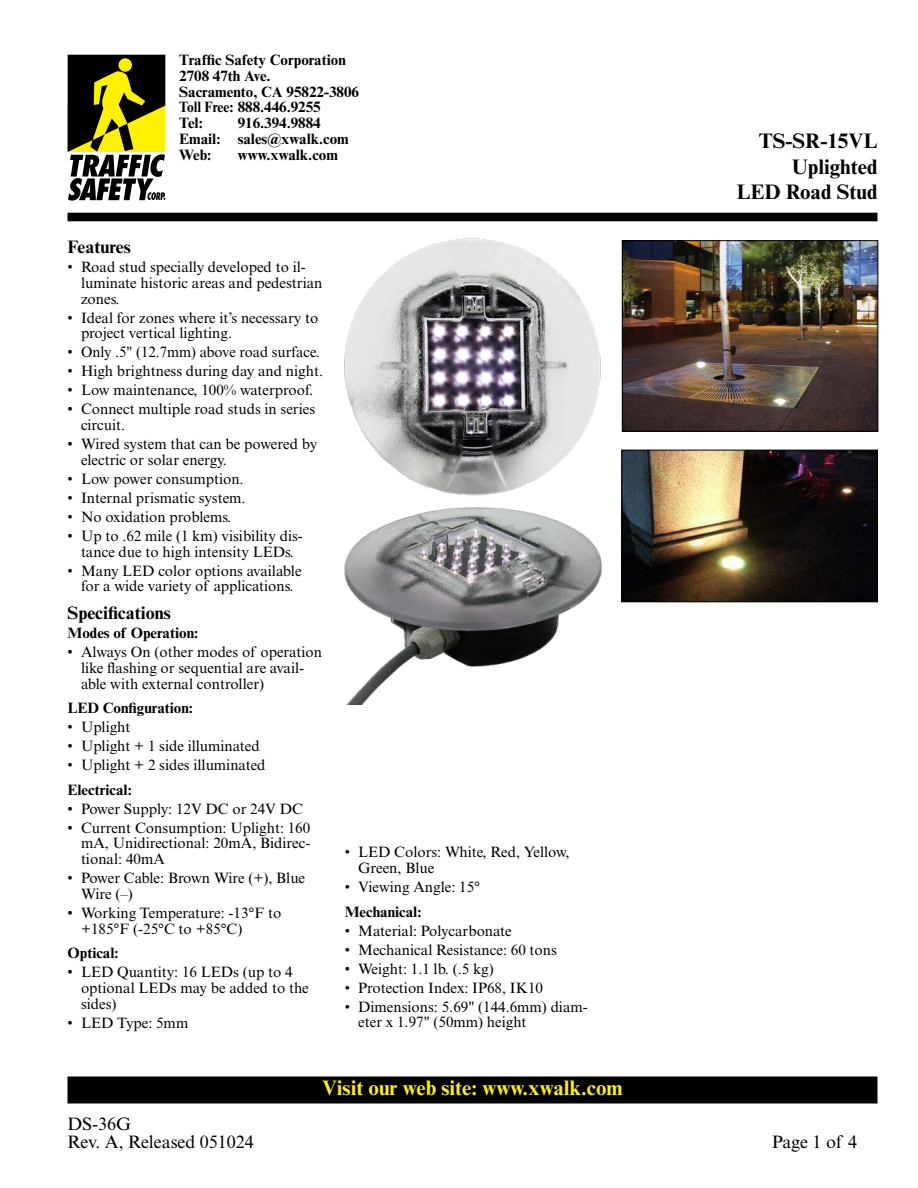
<style>
.page{position:relative;width:918px;height:1188px;background:#fff}
.page>*{position:absolute;margin:0;border:0;box-sizing:border-box;transform-origin:0 0}
.t1{font:700 21px/25.5px "Times New Roman MT Std";color:#000;text-align:right}
.t2{font:700 21px "Times New Roman MT Std";color:#fff200}
.t3{font:18px/18px "Times New Roman MT Std";color:#000}
.t4{font:700 18px "Times New Roman MT Std";color:#000}
.t5{font:15px/15.8px "Times New Roman MT Std";color:#000}
.t6{font:700 15px/15.9px "Times New Roman MT Std";color:#000}
</style>
<div class="page">
<div style="left:68px;top:1077px;width:809px;height:26px;background:#000"></div>
<div style="left:68px;top:1076px;width:810px;height:27px;border:2px solid #000"></div>
<div style="left:68px;top:213px;width:810px;height:8px;background:#000"></div>
<svg style="left:68px;top:55px;width:97px;height:146px;background:#686527"></svg>
<img style="left:344px;top:520px;width:291px;height:184px">
<img style="left:306px;top:221px;width:337px;height:299px">
<img style="left:624px;top:452px;width:252px;height:148px">
<div style="left:622px;top:450px;width:256px;height:152px;border:1px solid #000"></div>
<img style="left:624px;top:242px;width:252px;height:188px">
<div style="left:622px;top:240px;width:256px;height:192px;border:1px solid #000"></div>
<p class="t6" style="left:179px;top:51px;width:181px">Traffic Safety Corporation<br>2708 47th Ave.<br>Sacramento, CA 95822-3806<br>Toll Free: 888.446.9255<br>Tel:</p>
<p class="t6" style="left:179px;top:115px;width:171px;text-indent:58px">916.394.9884<br>Email: sales@xwalk.com<br>Web:</p>
<p class="t6" style="left:238px;top:147px;width:102px">www.xwalk.com</p>
<p class="t4" style="left:68px;top:236px;width:65px">Features</p>
<p class="t5" style="left:81px;top:259px;width:243px;text-indent:-14px">• Road stud specially developed to il&shy;luminate historic areas and pedestrian zones.</p>
<p class="t5" style="left:81px;top:310px;width:239px;text-indent:-14px">• Ideal for zones where it’s necessary to project vertical lighting.</p>
<p class="t5" style="left:68px;top:344px;width:254px">• Only .5" (12.7mm) above road surface.</p>
<p class="t5" style="left:68px;top:363px;width:257px">• High brightness during day and night.</p>
<p class="t5" style="left:68px;top:382px;width:247px">• Low maintenance, 100% waterproof.</p>
<p class="t5" style="left:81px;top:401px;width:236px;text-indent:-14px">• Connect multiple road studs in series circuit.</p>
<p class="t5" style="left:81px;top:436px;width:238px;text-indent:-14px">• Wired system that can be powered by electric or solar energy.</p>
<p class="t5" style="left:68px;top:471px;width:178px">• Low power consumption.</p>
<p class="t5" style="left:68px;top:490px;width:180px">• Internal prismatic system.</p>
<p class="t5" style="left:68px;top:509px;width:165px">• No oxidation problems.</p>
<p class="t5" style="left:68px;top:528px;width:237px;text-align:center">• Up to .62 mile (1 km) visibility dis&shy;tance due to high intensity LEDs.</p>
<p class="t5" style="left:68px;top:563px;width:236px;text-align:center">• Many LED color options available for a wide variety of applications.</p>
<p class="t4" style="left:68px;top:602px;width:105px">Specifications</p>
<p class="t6" style="left:68px;top:625px;width:132px">Modes of Operation:</p>
<p class="t5" style="left:81px;top:645px;width:242px;text-indent:-14px">• Always On (other modes of operation like flashing or sequential are avail&shy;able with external controller)</p>
<p class="t6" style="left:68px;top:700px;width:127px">LED Configuration:</p>
<p class="t5" style="left:68px;top:719px;width:65px">• Uplight</p>
<p class="t5" style="left:68px;top:738px;width:194px">• Uplight + 1 side illuminated</p>
<p class="t5" style="left:68px;top:757px;width:200px">• Uplight + 2 sides illuminated</p>
<p class="t6" style="left:68px;top:781px;width:66px">Electrical:</p>
<p class="t5" style="left:68px;top:801px;width:237px">• Power Supply: 12V DC or 24V DC</p>
<p class="t5" style="left:81px;top:820px;width:231px;text-align:justify;text-indent:-14px">• Current Consumption: Uplight: 160 mA, Unidirectional: 20mA, Bidirec&shy;tional: 40mA</p>
<p class="t5" style="left:81px;top:870px;width:226px;text-indent:-14px">• Power Cable: Brown Wire (+), Blue<br>Wire (–)</p>
<p class="t5" style="left:81px;top:905px;width:202px;text-indent:-14px">• Working Temperature: -13°F to +185°F (-25°C to +85°C)</p>
<p class="t6" style="left:68px;top:945px;width:53px">Optical:</p>
<p class="t5" style="left:81px;top:964px;width:229px;text-indent:-14px">• LED Quantity: 16 LEDs (up to 4 optional LEDs may be added to the sides)</p>
<p class="t5" style="left:68px;top:1015px;width:122px">• LED Type: 5mm</p>
<p class="t5" style="left:358px;top:845px;width:213px;text-indent:-14px">• LED Colors: White, Red, Yellow,<br>Green, Blue</p>
<p class="t5" style="left:345px;top:879px;width:137px">• Viewing Angle: 15°</p>
<p class="t6" style="left:345px;top:903px;width:78px">Mechanical:</p>
<p class="t5" style="left:345px;top:923px;width:169px">• Material: Polycarbonate</p>
<p class="t5" style="left:345px;top:942px;width:214px">• Mechanical Resistance: 60 tons</p>
<p class="t5" style="left:345px;top:961px;width:151px">• Weight: 1.1 lb. (.5 kg)</p>
<p class="t5" style="left:345px;top:980px;width:200px">• Protection Index: IP68, IK10</p>
<p class="t5" style="left:358px;top:999px;width:231px;text-indent:-14px">• Dimensions: 5.69" (144.6mm) diam&shy;eter x 1.97" (50mm) height</p>
<p class="t3" style="left:68px;top:1114px;width:188px">DS-36G<br>Rev. A, Released 051024</p>
<h1 class="t2" style="left:322px;top:1075px;width:302px">Visit our web site: www.xwalk.com</h1>
<h1 class="t1" style="left:736px;top:128px;width:143px">TS-SR-15VL<br>Uplighted<br>LED Road Stud</h1>
<p class="t3" style="left:772px;top:1132px;width:87px">Page 1 of 4</p>
</div>
